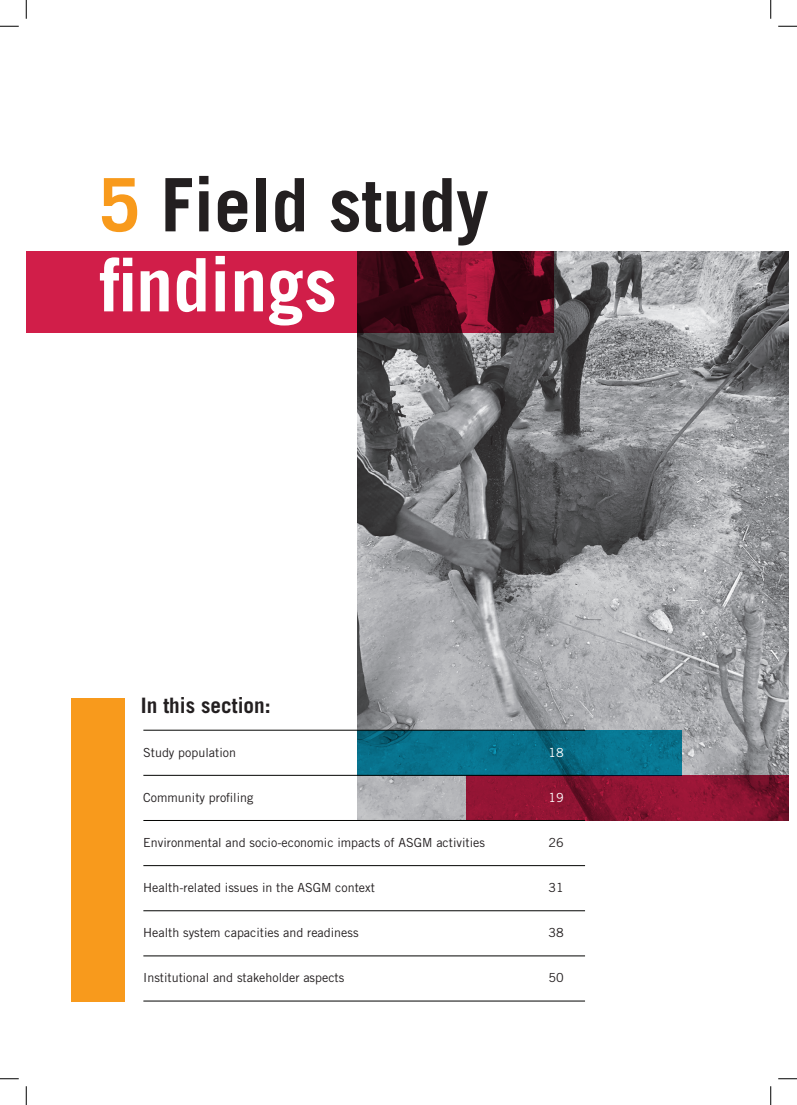
<style>
.page{position:relative;width:797px;height:1105px;background:#fff}
.page>*{position:absolute;margin:0;border:0;box-sizing:border-box;transform-origin:0 0}
.Chapter_heading{font:700 73.75px "Trade Gothic LT Std";color:#231f20}
.Chapter_heading-2{font:700 73.75px "Trade Gothic LT Std";color:#fff}
.t1{font:700 21.25px "Trade Gothic LT Std";color:#231f20}
.t2{font:12.5px "Trade Gothic LT Std";color:#231f20}
.t3{font:12.5px "Trade Gothic LT Std";color:#fff}
.s1{color:#f89a1c}
</style>
<div class="page">
<img style="left:358px;top:251px;width:430px;height:569px">
<div style="left:72px;top:698px;width:53px;height:303px;background:#f89a1c"></div>
<svg style="left:466px;top:775px;width:322px;height:45px;background:#8a1331"></svg>
<svg style="left:358px;top:730px;width:324px;height:45px;background:#07708a"></svg>
<svg style="left:26px;top:251px;width:528px;height:81px;background:#a01638"></svg>
<hr style="left:143px;top:775px;width:442px;height:1px;background:#040503">
<hr style="left:143px;top:730px;width:442px;height:1px;background:#040503">
<hr style="left:143px;top:820px;width:442px;height:1px;background:#040503">
<hr style="left:143px;top:865px;width:442px;height:1px;background:#040503">
<hr style="left:143px;top:910px;width:442px;height:1px;background:#040503">
<hr style="left:143px;top:955px;width:442px;height:1px;background:#040503">
<hr style="left:143px;top:1001px;width:442px;height:1px;background:#040503">
<svg style="left:0;top:25px;width:19px;height:2px"></svg>
<svg style="left:778px;top:25px;width:19px;height:2px"></svg>
<svg style="left:0;top:1078px;width:19px;height:1px"></svg>
<svg style="left:778px;top:1078px;width:19px;height:1px"></svg>
<svg style="left:25px;top:0;width:2px;height:19px"></svg>
<svg style="left:25px;top:1086px;width:2px;height:19px"></svg>
<svg style="left:770px;top:0;width:1px;height:19px"></svg>
<svg style="left:770px;top:1086px;width:1px;height:19px"></svg>
<p class="Chapter_heading" style="left:99px;top:160px;width:391px"><span class="s1">5</span> Field study</p>
<p class="Chapter_heading-2" style="left:99px;top:240px;width:239px">findings</p>
<p class="t1" style="left:141px;top:692px;width:131px">In this section:</p>
<p class="t2" style="left:143px;top:745px;width:94px">Study population</p>
<p class="t3" style="left:548px;top:745px;width:17px">18</p>
<p class="t2" style="left:143px;top:790px;width:112px">Community profiling</p>
<p class="t3" style="left:548px;top:790px;width:17px">19</p>
<p class="t2" style="left:143px;top:835px;width:343px">Environmental and socio-economic impacts of ASGM activities</p>
<p class="t2" style="left:548px;top:835px;width:17px">26</p>
<p class="t2" style="left:143px;top:880px;width:233px">Health-related issues in the ASGM context</p>
<p class="t2" style="left:548px;top:880px;width:17px">31</p>
<p class="t2" style="left:143px;top:925px;width:217px">Health system capacities and readiness</p>
<p class="t2" style="left:548px;top:925px;width:17px">38</p>
<p class="t2" style="left:143px;top:970px;width:203px">Institutional and stakeholder aspects</p>
<p class="t2" style="left:548px;top:970px;width:17px">50</p>
</div>
